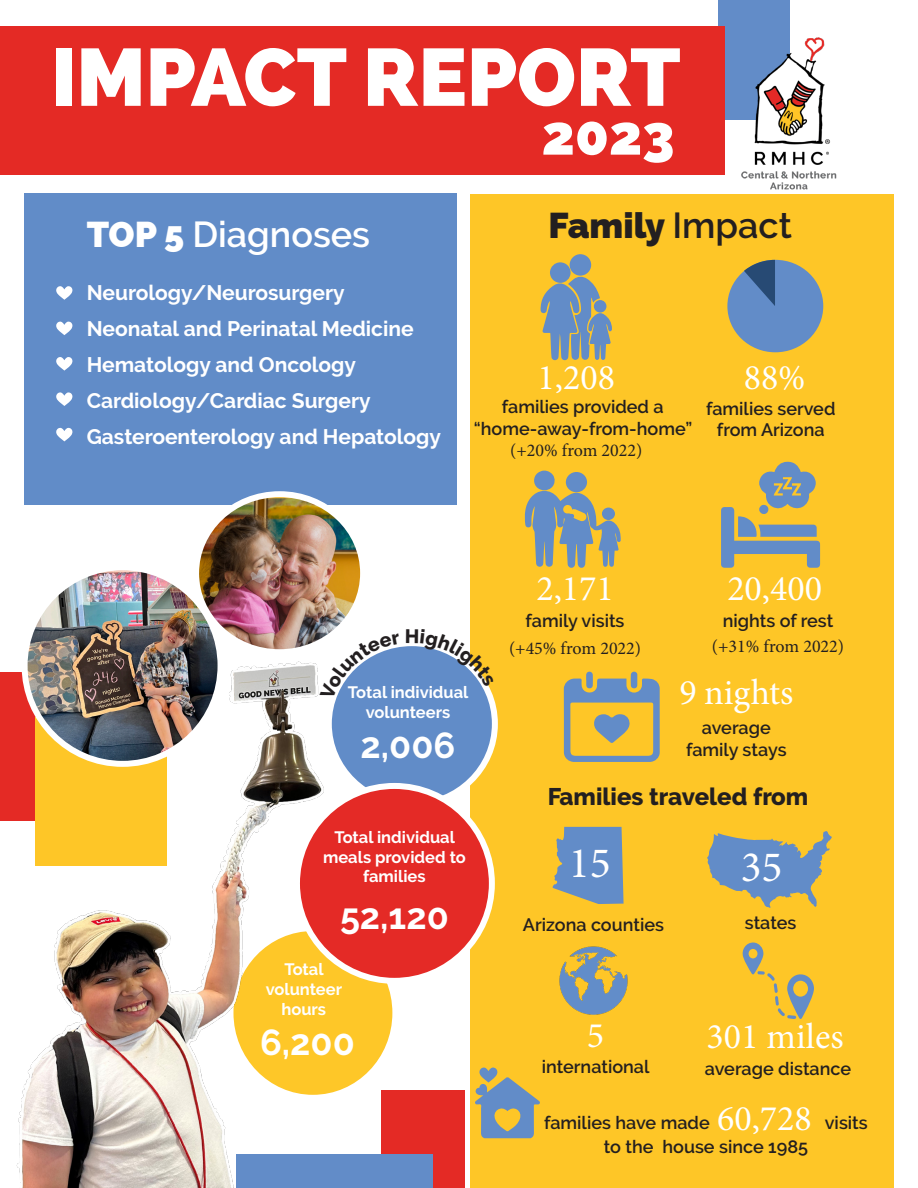
<style>
.page{position:relative;width:918px;height:1188px;background:#fff}
.page>*{position:absolute;margin:0;border:0;box-sizing:border-box;transform-origin:0 0}
.t1{font:800 81px "Raleway";color:#fff}
.t2{font:800 55.5px "Raleway";color:#fff}
.t3{font:43.5px "Minion Pro";color:#fff}
.t4{font:36px "Minion Pro";color:#fff}
.t5{font:700 36px "Raleway";color:#fff}
.t6{font:600 36px "Raleway";color:#fff}
.t7{font:800 36px "Raleway";color:#231f20}
.t8{font:800 24px "Raleway";color:#231f20}
.t9{font:700 21px "Raleway";color:#fff}
.t10{font:600 18px "Raleway";color:#231f20}
.t11{font:18px "Minion Pro";color:#231f20}
.t12{font:700 16.5px "Raleway";color:#fff}
.s1{font-weight:800}
.s2{font-weight:600}
</style>
<div class="page">
<div style="left:382px;top:1091px;width:83px;height:97px;background:#e42a25"></div>
<div style="left:24px;top:193px;width:433px;height:312px;background:#618cc8"></div>
<div style="left:236px;top:1155px;width:197px;height:33px;background:#628cc8"></div>
<div style="left:718px;top:0;width:71px;height:119px;background:#628cc8"></div>
<div style="left:471px;top:194px;width:423px;height:994px;background:#fec627"></div>
<div style="left:0;top:26px;width:725px;height:149px;background:#e42a25"></div>
<img style="left:735px;top:31px;width:102px;height:159px">
<img style="left:200px;top:498px;width:159px;height:142px">
<div style="left:193px;top:491px;width:173px;height:164px;border:6px solid #fff;border-radius:50%"></div>
<div style="left:0;top:672px;width:113px;height:149px;background:#e42a25"></div>
<img style="left:25px;top:567px;width:196px;height:197px;border-radius:98px">
<svg style="left:540px;top:276px;width:72px;height:85px"></svg>
<div style="left:570px;top:254px;width:21px;height:22px;background:#628cc8;border-radius:50%"></div>
<div style="left:550px;top:262px;width:21px;height:21px;background:#628cc8;border-radius:50%"></div>
<div style="left:594px;top:300px;width:12px;height:13px;background:#628cc8;border-radius:50%"></div>
<svg style="left:552px;top:827px;width:72px;height:77px;background:#7a95ae"></svg>
<svg style="left:707px;top:831px;width:125px;height:77px"></svg>
<div style="left:727px;top:260px;width:96px;height:92px;background:#628cc8;border-radius:50%"></div>
<svg style="left:744px;top:260px;width:31px;height:46px"></svg>
<svg style="left:525px;top:471px;width:96px;height:97px"></svg>
<div style="left:566px;top:472px;width:21px;height:20px;background:#628cc8;border-radius:50%"></div>
<div style="left:602px;top:508px;width:13px;height:12px;background:#628cc8;border-radius:50%"></div>
<svg style="left:721px;top:462px;width:99px;height:106px"></svg>
<svg style="left:564px;top:672px;width:96px;height:90px"></svg>
<svg style="left:742px;top:942px;width:72px;height:77px"></svg>
<svg style="left:475px;top:1067px;width:65px;height:71px"></svg>
<svg style="left:56px;top:286px;width:16px;height:14px"></svg>
<svg style="left:56px;top:321px;width:16px;height:14px"></svg>
<svg style="left:56px;top:357px;width:16px;height:14px"></svg>
<svg style="left:56px;top:392px;width:16px;height:14px"></svg>
<svg style="left:56px;top:428px;width:16px;height:13px"></svg>
<div style="left:329px;top:643px;width:166px;height:162px;background:#618cc8;border-radius:50%"></div>
<div style="left:230px;top:928px;width:165px;height:170px;background:#fec728;border-radius:50%"></div>
<div style="left:297px;top:786px;width:195px;height:195px;background:#e42a26;border-radius:50%"></div>
<div style="left:294px;top:783px;width:201px;height:201px;border:6px solid #fff;border-radius:50%"></div>
<img style="left:16px;top:640px;width:329px;height:548px">
<img style="left:559px;top:946px;width:69px;height:69px">
<svg style="left:319px;top:634px;width:81px;height:66px"></svg>
<svg style="left:406px;top:629px;width:83px;height:58px"></svg>
<p class="t1" style="left:51px;top:30px;width:631px">IMPACT REPORT</p>
<p class="t2" style="left:542px;top:103px;width:134px">2023</p>
<p class="t6" style="left:87px;top:214px;width:285px"><span class="s1">TOP 5</span> Diagnoses</p>
<p class="t9" style="left:87px;top:280px;width:260px">Neurology/Neurosurgery</p>
<p class="t9" style="left:87px;top:316px;width:329px">Neonatal and Perinatal Medicine</p>
<p class="t9" style="left:87px;top:352px;width:271px">Hematology and Oncology</p>
<p class="t9" style="left:87px;top:388px;width:286px">Cardiology/Cardiac Surgery</p>
<p class="t9" style="left:87px;top:424px;width:356px">Gasteroenterology and Hepatology</p>
<p class="t7" style="left:549px;top:205px;width:245px">Family <span class="s2">Impact</span></p>
<p class="t4" style="left:538px;top:354px;width:79px">1,208</p>
<p class="t4" style="left:744px;top:354px;width:63px">88%</p>
<p class="t10" style="left:706px;top:398px;width:131px">families served</p>
<p class="t10" style="left:717px;top:420px;width:109px">from Arizona</p>
<p class="t10" style="left:502px;top:396px;width:163px">families provided a</p>
<p class="t10" style="left:474px;top:418px;width:220px">“home-away-from-home”</p>
<p class="t11" style="left:510px;top:438px;width:134px">(+20% from 2022)</p>
<p class="t4" style="left:536px;top:564px;width:79px">2,171</p>
<p class="t4" style="left:727px;top:564px;width:96px">20,400</p>
<p class="t10" style="left:526px;top:610px;width:100px">family visits</p>
<p class="t10" style="left:723px;top:610px;width:112px">nights of rest</p>
<p class="t11" style="left:509px;top:636px;width:134px">(+45% from 2022)</p>
<p class="t11" style="left:712px;top:635px;width:134px">(+31% from 2022)</p>
<p class="t12" style="left:348px;top:683px;width:122px">Total individual</p>
<p class="t12" style="left:366px;top:703px;width:86px">volunteers</p>
<p class="t5" style="left:361px;top:724px;width:96px">2,006</p>
<p class="t12" style="left:334px;top:827px;width:122px">Total individual</p>
<p class="t12" style="left:323px;top:847px;width:144px">meals provided to</p>
<p class="t12" style="left:363px;top:867px;width:64px">families</p>
<p class="t5" style="left:340px;top:895px;width:110px">52,120</p>
<p class="t12" style="left:284px;top:960px;width:41px">Total</p>
<p class="t12" style="left:266px;top:980px;width:78px">volunteer</p>
<p class="t12" style="left:281px;top:1000px;width:46px">hours</p>
<p class="t4" style="left:679px;top:669px;width:116px">9 nights</p>
<p class="t10" style="left:702px;top:717px;width:70px">average</p>
<p class="t10" style="left:686px;top:739px;width:102px">family stays</p>
<p class="t8" style="left:548px;top:783px;width:262px">Families traveled from</p>
<p class="t3" style="left:569px;top:834px;width:43px">15</p>
<p class="t3" style="left:741px;top:838px;width:43px">35</p>
<p class="t10" style="left:523px;top:914px;width:143px">Arizona counties</p>
<p class="t10" style="left:745px;top:913px;width:53px">states</p>
<p class="t4" style="left:707px;top:1013px;width:138px">301 miles</p>
<p class="t5" style="left:260px;top:1022px;width:96px">6,200</p>
<p class="t4" style="left:587px;top:1012px;width:19px">5</p>
<p class="t10" style="left:542px;top:1056px;width:109px">international</p>
<p class="t10" style="left:705px;top:1058px;width:148px">average distance</p>
<p class="t10" style="left:544px;top:1113px;width:167px">families have made</p>
<p class="t10" style="left:825px;top:1113px;width:44px">visits</p>
<p class="t10" style="left:604px;top:1137px;width:206px">to the house since 1985</p>
<p class="t4" style="left:717px;top:1094px;width:96px">60,728</p>
</div>
